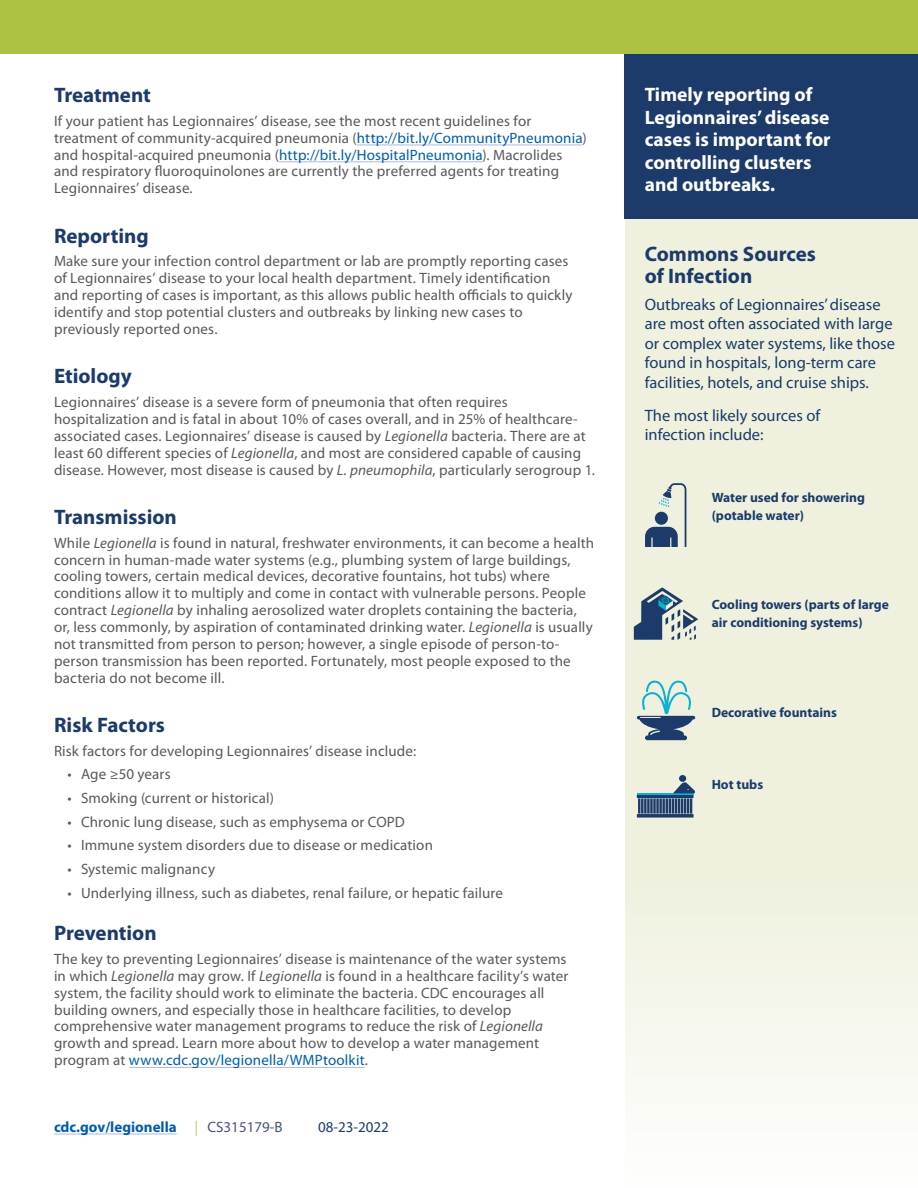
<style>
.page{position:relative;width:918px;height:1188px;background:#fff}
.page>*{position:absolute;margin:0;border:0;box-sizing:border-box;transform-origin:0 0}
.t1{font:700 21px/22.5px "Myriad Pro";color:#1c3b6b}
.Body_3{font:700 19.5px/22.5px "Myriad Pro";color:#fff}
.Body_2{font:16.5px/19.5px "Myriad Pro";color:#1c3b6b}
.Body_1{font:15px/16.8px "Myriad Pro";letter-spacing:.01em;color:#58595b}
.cdc{font:700 15px "Myriad Pro";color:#005daa}
.t2{font:15px "Myriad Pro";color:#46547d}
.t3{font:15px "Myriad Pro";color:#1c3b6b}
.Body_4{font:700 13.5px/18px "Myriad Pro";color:#1c3b6b}
.s1{color:#005daa}
.s2{font-style:italic}
.s3{color:#bccb69}
</style>
<div class="page">
<div style="left:625px;top:219px;width:293px;height:969px;background:linear-gradient(to bottom,#eceed7,#f7f8ef)"></div>
<div style="left:625px;top:54px;width:293px;height:165px;background:#1c3b6b"></div>
<svg style="left:641px;top:483px;width:50px;height:64px;background:#b0bbbc"></svg>
<svg style="left:637px;top:680px;width:58px;height:60px;background:#9bb7bc"></svg>
<hr style="left:637px;top:795px;width:57px;height:3px;background:#1c3a6a">
<svg style="left:666px;top:799px;width:26px;height:15px"></svg>
<hr style="left:662px;top:799px;width:3px;height:15px;background:#1c3a6a">
<hr style="left:659px;top:799px;width:3px;height:15px;background:#1c3a6a">
<hr style="left:656px;top:799px;width:3px;height:15px;background:#1c3a6a">
<hr style="left:653px;top:799px;width:3px;height:15px;background:#1c3a6a">
<hr style="left:650px;top:799px;width:3px;height:15px;background:#1c3a6a">
<hr style="left:647px;top:799px;width:3px;height:15px;background:#1c3a6a">
<hr style="left:644px;top:799px;width:3px;height:15px;background:#1c3a6a">
<hr style="left:641px;top:799px;width:3px;height:15px;background:#1c3a6a">
<hr style="left:638px;top:799px;width:3px;height:15px;background:#1c3a6a">
<svg style="left:637px;top:814px;width:57px;height:4px"></svg>
<hr style="left:637px;top:793px;width:57px;height:2px;background:#09b1d2">
<div style="left:679px;top:775px;width:8px;height:7px;background:#1c3a6a;border-radius:3px"></div>
<svg style="left:673px;top:782px;width:22px;height:11px"></svg>
<svg style="left:634px;top:587px;width:64px;height:53px;background:#90a1ac"></svg>
<div style="left:0;top:0;width:918px;height:54px;background:#adc243"></div>
<hr style="left:357px;top:145px;width:225px;height:1px;background:#adbbdf">
<hr style="left:279px;top:161px;width:203px;height:1px;background:#adbbdf">
<hr style="left:129px;top:1067px;width:236px;height:1px;background:#adbbdf">
<hr style="left:54px;top:1134px;width:123px;height:1px;background:#adbbdf">
<h2 class="t1" style="left:54px;top:83px;width:98px">Treatment</h2>
<p class="Body_1" style="left:54px;top:112px;width:534px">If your patient has Legionnaires’ disease, see the most recent guidelines for treatment of community-acquired pneumonia (<span class="s1">http://bit.ly/CommunityPneumonia</span>) and hospital-acquired pneumonia (<span class="s1">http://bit.ly/HospitalPneumonia</span>). Macrolides and respiratory fluoroquinolones are currently the preferred agents for treating Legionnaires’ disease.</p>
<h2 class="t1" style="left:54px;top:224px;width:96px">Reporting</h2>
<p class="Body_1" style="left:54px;top:253px;width:520px">Make sure your infection control department or lab are promptly reporting cases of Legionnaires’ disease to your local health department. Timely identification and reporting of cases is important, as this allows public health officials to quickly identify and stop potential clusters and outbreaks by linking new cases to previously reported ones.</p>
<h2 class="t1" style="left:54px;top:364px;width:79px">Etiology</h2>
<p class="Body_1" style="left:54px;top:393px;width:542px">Legionnaires’ disease is a severe form of pneumonia that often requires hospitalization and is fatal in about 10% of cases overall, and in 25% of healthcare&shy;associated cases. Legionnaires’ disease is caused by <span class="s2">Legionella</span> bacteria. There are at least 60 different species of <span class="s2">Legionella</span>, and most are considered capable of causing disease. However, most disease is caused by <span class="s2">L. pneumophila</span>, particularly serogroup 1.</p>
<h2 class="t1" style="left:54px;top:505px;width:124px">Transmission</h2>
<p class="Body_1" style="left:54px;top:534px;width:542px">While <span class="s2">Legionella</span> is found in natural, freshwater environments, it can become a health concern in human-made water systems (e.g., plumbing system of large buildings, cooling towers, certain medical devices, decorative fountains, hot tubs) where conditions allow it to multiply and come in contact with vulnerable persons. People contract <span class="s2">Legionella</span> by inhaling aerosolized water droplets containing the bacteria, or, less commonly, by aspiration of contaminated drinking water. <span class="s2">Legionella</span> is usually not transmitted from person to person; however, a single episode of person-to&shy;person transmission has been reported. Fortunately, most people exposed to the bacteria do not become ill.</p>
<h2 class="t1" style="left:54px;top:713px;width:113px">Risk Factors</h2>
<p class="Body_1" style="left:54px;top:742px;width:364px">Risk factors for developing Legionnaires’ disease include:</p>
<p class="Body_1" style="left:68px;top:766px;width:105px">• Age ≥50 years</p>
<p class="Body_1" style="left:68px;top:789px;width:208px">• Smoking (current or historical)</p>
<p class="Body_1" style="left:68px;top:813px;width:339px">• Chronic lung disease, such as emphysema or COPD</p>
<p class="Body_1" style="left:68px;top:837px;width:367px">• Immune system disorders due to disease or medication</p>
<p class="Body_1" style="left:68px;top:860px;width:149px">• Systemic malignancy</p>
<p class="Body_1" style="left:68px;top:884px;width:437px">• Underlying illness, such as diabetes, renal failure, or hepatic failure</p>
<h2 class="t1" style="left:54px;top:921px;width:104px">Prevention</h2>
<p class="Body_1" style="left:54px;top:950px;width:516px">The key to preventing Legionnaires’ disease is maintenance of the water systems in which <span class="s2">Legionella</span> may grow. If <span class="s2">Legionella</span> is found in a healthcare facility’s water system, the facility should work to eliminate the bacteria. CDC encourages all building owners, and especially those in healthcare facilities, to develop comprehensive water management programs to reduce the risk of <span class="s2">Legionella </span>growth and spread. Learn more about how to develop a water management program at <span class="s1">www.cdc.gov/legionella/WMPtoolkit</span>.</p>
<p class="cdc" style="left:54px;top:1117px;width:124px">cdc.gov/legionella</p>
<p class="t2" style="left:194px;top:1117px;width:90px"><span class="s3">|</span> CS315179-B</p>
<p class="t3" style="left:318px;top:1117px;width:72px">08-23-2022</p>
<p class="Body_3" style="left:645px;top:83px;width:187px">Timely reporting of<br>Legionnaires’ disease cases is important for controlling clusters and outbreaks.</p>
<h2 class="t1" style="left:645px;top:242px;width:173px">Commons Sources of Infection</h2>
<p class="Body_2" style="left:645px;top:294px;width:252px">Outbreaks of Legionnaires’ disease are most often associated with large or complex water systems, like those found in hospitals, long-term care facilities, hotels, and cruise ships.</p>
<p class="Body_2" style="left:645px;top:405px;width:177px">The most likely sources of infection include:</p>
<p class="Body_4" style="left:712px;top:488px;width:155px">Water used for showering (potable water)</p>
<p class="Body_4" style="left:712px;top:595px;width:179px">Cooling towers (parts of large air conditioning systems)</p>
<p class="Body_4" style="left:712px;top:703px;width:127px">Decorative fountains</p>
<p class="Body_4" style="left:712px;top:775px;width:53px">Hot tubs</p>
</div>
